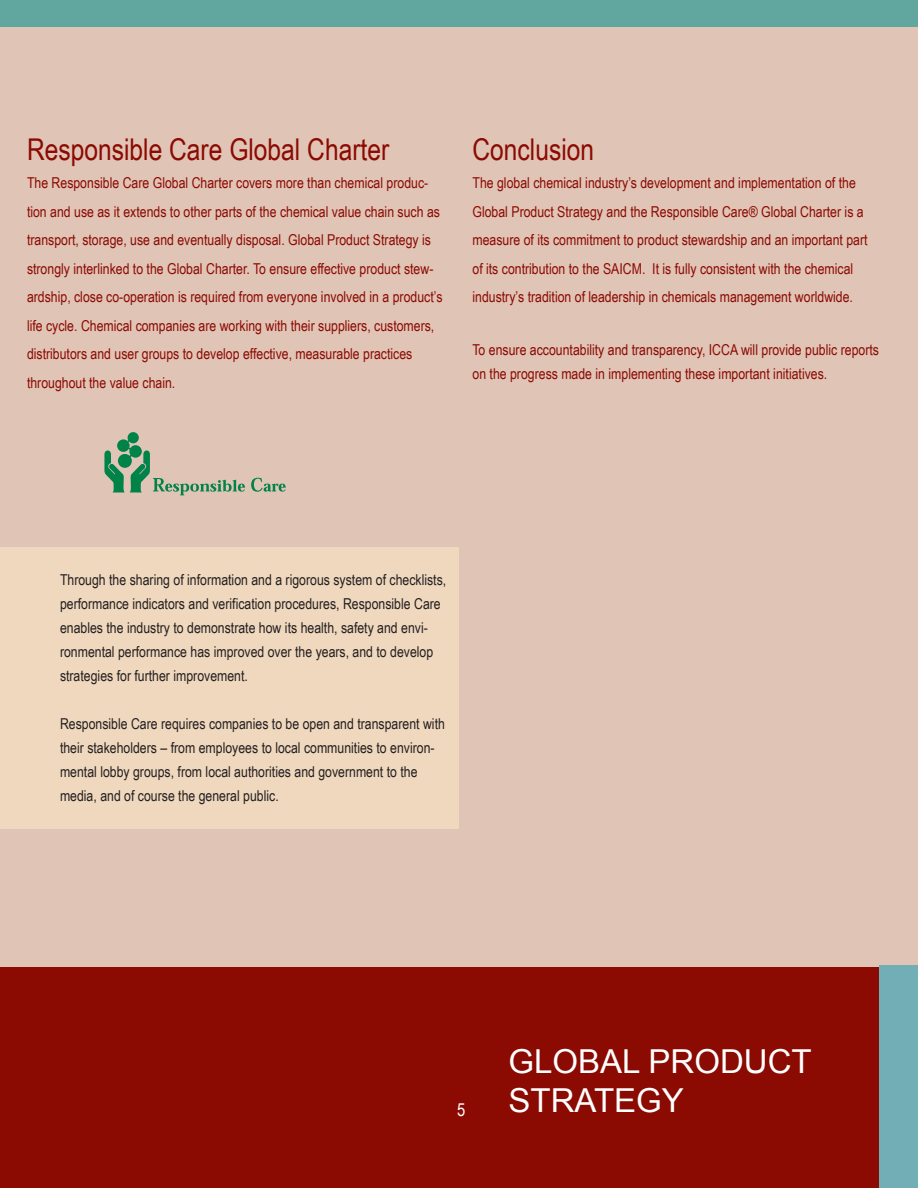
<style>
.page{position:relative;width:918px;height:1188px;background:#e0c4b6}
.page>*{position:absolute;margin:0;border:0;box-sizing:border-box;transform-origin:0 0}
.t1{font:33px/39.6px "Arial";color:#fff}
.t2{font:30px "Arial Narrow";color:#8b0a02}
.t3{font:15px/28.5px "Arial Narrow";color:#8b0a02}
.t4{font:15px/24px "Arial Narrow";color:#231f20}
</style>
<div class="page">
<div style="left:0;top:0;width:918px;height:27px;background:#61a7a0"></div>
<div style="left:0;top:968px;width:918px;height:220px;background:#8b0a02"></div>
<div style="left:879px;top:966px;width:39px;height:222px;background:#72aeb6"></div>
<div style="left:0;top:548px;width:459px;height:282px;background:#f0d8be"></div>
<div style="left:128px;top:432px;width:11px;height:11px;background:#008348;border-radius:50%"></div>
<svg style="left:104px;top:435px;width:141px;height:60px"></svg>
<svg style="left:251px;top:478px;width:35px;height:14px"></svg>
<h2 class="t2" style="left:27px;top:132px;width:364px">Responsible Care Global Charter</h2>
<p class="t3" style="left:27px;top:169px;width:417px">The Responsible Care Global Charter covers more than chemical produc&shy;tion and use as it extends to other parts of the chemical value chain such as transport, storage, use and eventually disposal. Global Product Strategy is strongly interlinked to the Global Charter. To ensure effective product stew&shy;ardship, close co-operation is required from everyone involved in a product’s life cycle. Chemical companies are working with their suppliers, customers, distributors and user groups to develop effective, measurable practices throughout the value chain.</p>
<h2 class="t2" style="left:472px;top:132px;width:123px">Conclusion</h2>
<p class="t3" style="left:472px;top:169px;width:397px">The global chemical industry’s development and implementation of the Global Product Strategy and the Responsible Care® Global Charter is a measure of its commitment to product stewardship and an important part of its contribution to the SAICM. It is fully consistent with the chemical industry’s tradition of leadership in chemicals management worldwide.</p>
<p class="t3" style="left:472px;top:338px;width:408px;line-height:24px">To ensure accountability and transparency, ICCA will provide public reports on the progress made in implementing these important initiatives.</p>
<p class="t4" style="left:60px;top:567px;width:388px">Through the sharing of information and a rigorous system of checklists, performance indicators and verification procedures, Responsible Care enables the industry to demonstrate how its health, safety and envi&shy;ronmental performance has improved over the years, and to develop strategies for further improvement.</p>
<p class="t4" style="left:60px;top:711px;width:386px">Responsible Care requires companies to be open and transparent with their stakeholders – from employees to local communities to environ&shy;mental lobby groups, from local authorities and government to the media, and of course the general public.</p>
<h1 class="t1" style="left:508px;top:1041px;width:305px">GLOBAL PRODUCT<br>STRATEGY</h1>
</div>
